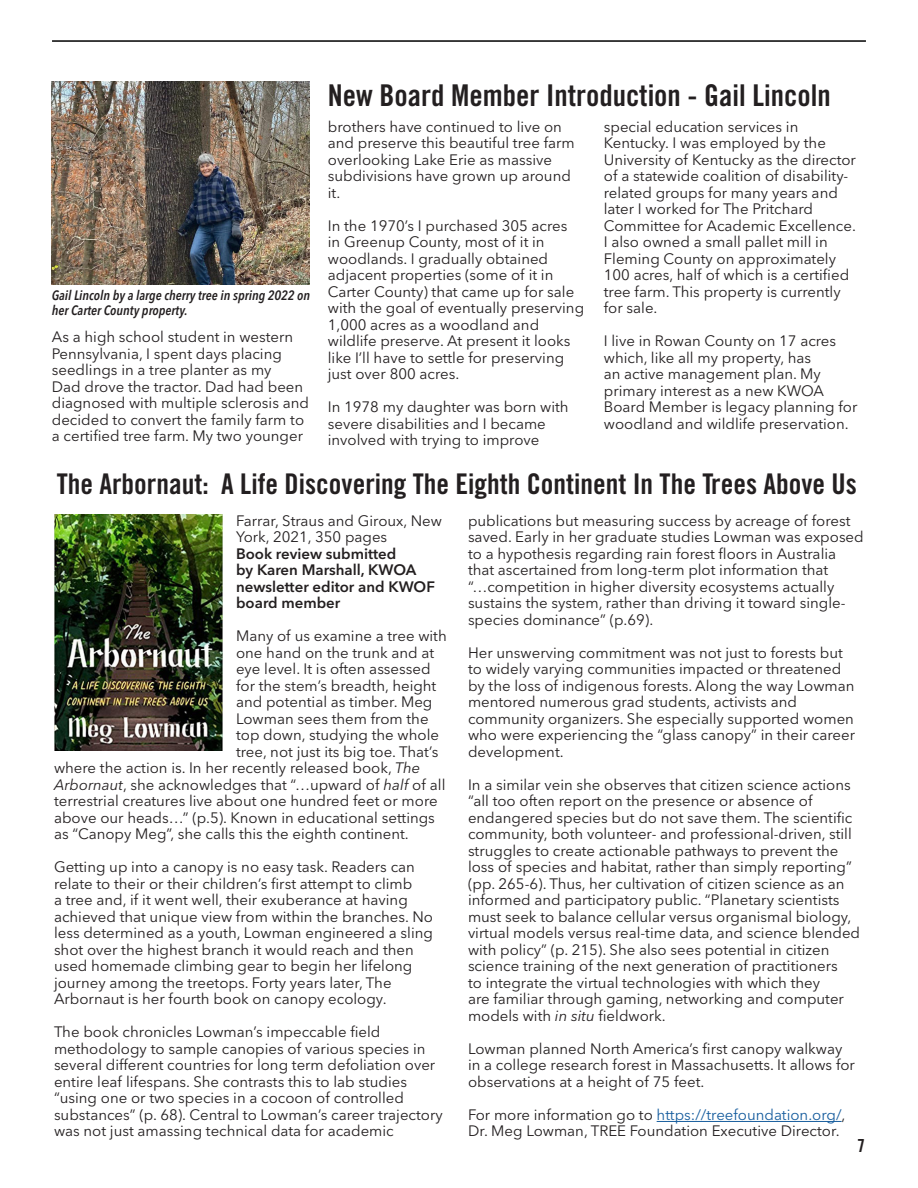
<style>
.page{position:relative;width:918px;height:1188px;background:#fff}
.page>*{position:absolute;margin:0;border:0;box-sizing:border-box;transform-origin:0 0}
.t1{font:30px "Trade Gothic LT Pro Bd Cn 20";color:#231f20}
.t2{font:28.5px "Trade Gothic LT Pro Bd Cn 20";color:#231f20}
.t3{font:18px "Trade Gothic LT Pro Bd Cn 20";color:#231f20}
.t4{font:15px/16.5px "Avenir Next LT Pro";color:#231f20}
.t5{font:600 15px/16.5px "Avenir Next LT Pro";color:#231f20}
.t6{font:italic 600 condensed 13.5px/15px "Avenir Next LT Pro";color:#231f20}
.s1{font-style:italic}
.s2{color:#175d9e}
</style>
<div class="page">
<hr style="left:52px;top:40px;width:814px;height:2px;background:#000">
<hr style="left:657px;top:1121px;width:185px;height:1px;background:#175d9e">
<img style="left:54px;top:515px;width:169px;height:236px">
<img style="left:52px;top:81px;width:258px;height:203px">
<p class="t6" style="left:52px;top:287px;width:260px">Gail Lincoln by a large cherry tree in spring 2022 on her Carter County property.</p>
<p class="t4" style="left:52px;top:329px;width:259px">As a high school student in western Pennsylvania, I spent days placing seedlings in a tree planter as my<br>Dad drove the tractor. Dad had been diagnosed with multiple sclerosis and decided to convert the family farm to a certified tree farm. My two younger</p>
<p class="t1" style="left:328px;top:77px;width:505px">New Board Member Introduction - Gail Lincoln</p>
<p class="t4" style="left:328px;top:118px;width:249px">brothers have continued to live on and preserve this beautiful tree farm overlooking Lake Erie as massive subdivisions have grown up around it.</p>
<p class="t4" style="left:328px;top:217px;width:258px">In the 1970’s I purchased 305 acres<br>in Greenup County, most of it in woodlands. I gradually obtained adjacent properties (some of it in Carter County) that came up for sale with the goal of eventually preserving 1,000 acres as a woodland and wildlife preserve. At present it looks like I’ll have to settle for preserving just over 800 acres.</p>
<p class="t4" style="left:328px;top:399px;width:242px">In 1978 my daughter was born with severe disabilities and I became involved with trying to improve</p>
<p class="t4" style="left:604px;top:118px;width:254px">special education services in<br>Kentucky. I was employed by the<br>University of Kentucky as the director of a statewide coalition of disability&shy;related groups for many years and later I worked for The Pritchard<br>Committee for Academic Excellence.<br>I also owned a small pallet mill in<br>Fleming County on approximately<br>100 acres, half of which is a certified tree farm. This property is currently for sale.</p>
<p class="t4" style="left:604px;top:333px;width:255px">I live in Rowan County on 17 acres which, like all my property, has<br>an active management plan. My primary interest as a new KWOA<br>Board Member is legacy planning for woodland and wildlife preservation.</p>
<p class="t2" style="left:57px;top:467px;width:802px">The Arbornaut: A Life Discovering The Eighth Continent In The Trees Above Us</p>
<p class="t4" style="left:236px;top:512px;width:207px">Farrar, Straus and Giroux, New<br>York, 2021, 350 pages</p>
<p class="t5" style="left:236px;top:545px;width:200px">Book review submitted<br>by Karen Marshall, KWOA newsletter editor and KWOF board member</p>
<p class="t4" style="left:236px;top:628px;width:212px">Many of us examine a tree with</p>
<p class="t4" style="left:236px;top:644px;width:200px">one hand on the trunk and at</p>
<p class="t4" style="left:236px;top:661px;width:196px">eye level. It is often assessed</p>
<p class="t4" style="left:236px;top:677px;width:202px">for the stem’s breadth, height</p>
<p class="t4" style="left:236px;top:694px;width:198px">and potential as timber. Meg</p>
<p class="t4" style="left:236px;top:710px;width:194px">Lowman sees them from the</p>
<p class="t4" style="left:236px;top:727px;width:205px">top down, studying the whole</p>
<p class="t4" style="left:236px;top:743px;width:204px">tree, not just its big toe. That’s</p>
<p class="t4" style="left:54px;top:760px;width:368px">where the action is. In her recently released book, <span class="s1">The</span></p>
<p class="t4" style="left:54px;top:776px;width:393px"><span class="s1">Arbornaut</span>, she acknowledges that “…upward of <span class="s1">half</span> of all</p>
<p class="t4" style="left:54px;top:793px;width:385px">terrestrial creatures live about one hundred feet or more</p>
<p class="t4" style="left:54px;top:809px;width:382px">above our heads…” (p.5). Known in educational settings</p>
<p class="t4" style="left:54px;top:826px;width:356px">as “Canopy Meg”, she calls this the eighth continent.</p>
<p class="t4" style="left:54px;top:859px;width:381px">Getting up into a canopy is no easy task. Readers can relate to their or their children’s first attempt to climb<br>a tree and, if it went well, their exuberance at having achieved that unique view from within the branches. No less determined as a youth, Lowman engineered a sling shot over the highest branch it would reach and then used homemade climbing gear to begin her lifelong journey among the treetops. Forty years later, The Arbornaut is her fourth book on canopy ecology.</p>
<p class="t4" style="left:54px;top:1024px;width:390px">The book chronicles Lowman’s impeccable field methodology to sample canopies of various species in several different countries for long term defoliation over entire leaf lifespans. She contrasts this to lab studies “using one or two species in a cocoon of controlled substances” (p. 68). Central to Lowman’s career trajectory was not just amassing technical data for academic</p>
<p class="t4" style="left:468px;top:512px;width:397px">publications but measuring success by acreage of forest saved. Early in her graduate studies Lowman was exposed to a hypothesis regarding rain forest floors in Australia that ascertained from long-term plot information that “…competition in higher diversity ecosystems actually sustains the system, rather than driving it toward single&shy;species dominance” (p.69).</p>
<p class="t4" style="left:468px;top:644px;width:389px">Her unswerving commitment was not just to forests but to widely varying communities impacted or threatened by the loss of indigenous forests. Along the way Lowman mentored numerous grad students, activists and community organizers. She especially supported women who were experiencing the “glass canopy” in their career development.</p>
<p class="t4" style="left:468px;top:776px;width:394px">In a similar vein she observes that citizen science actions “all too often report on the presence or absence of endangered species but do not save them. The scientific community, both volunteer- and professional-driven, still struggles to create actionable pathways to prevent the loss of species and habitat, rather than simply reporting” (pp. 265-6). Thus, her cultivation of citizen science as an informed and participatory public. “Planetary scientists must seek to balance cellular versus organismal biology, virtual models versus real-time data, and science blended with policy” (p. 215). She also sees potential in citizen science training of the next generation of practitioners<br>to integrate the virtual technologies with which they<br>are familiar through gaming, networking and computer models with <span class="s1">in situ</span> fieldwork.</p>
<p class="t4" style="left:468px;top:1040px;width:389px">Lowman planned North America’s first canopy walkway in a college research forest in Massachusetts. It allows for observations at a height of 75 feet.</p>
<p class="t4" style="left:468px;top:1106px;width:379px">For more information go to <span class="s2">https://treefoundation.org/</span>,<br>Dr. Meg Lowman, TREE Foundation Executive Director.</p>
<p class="t3" style="left:857px;top:1135px;width:9px">7</p>
</div>
